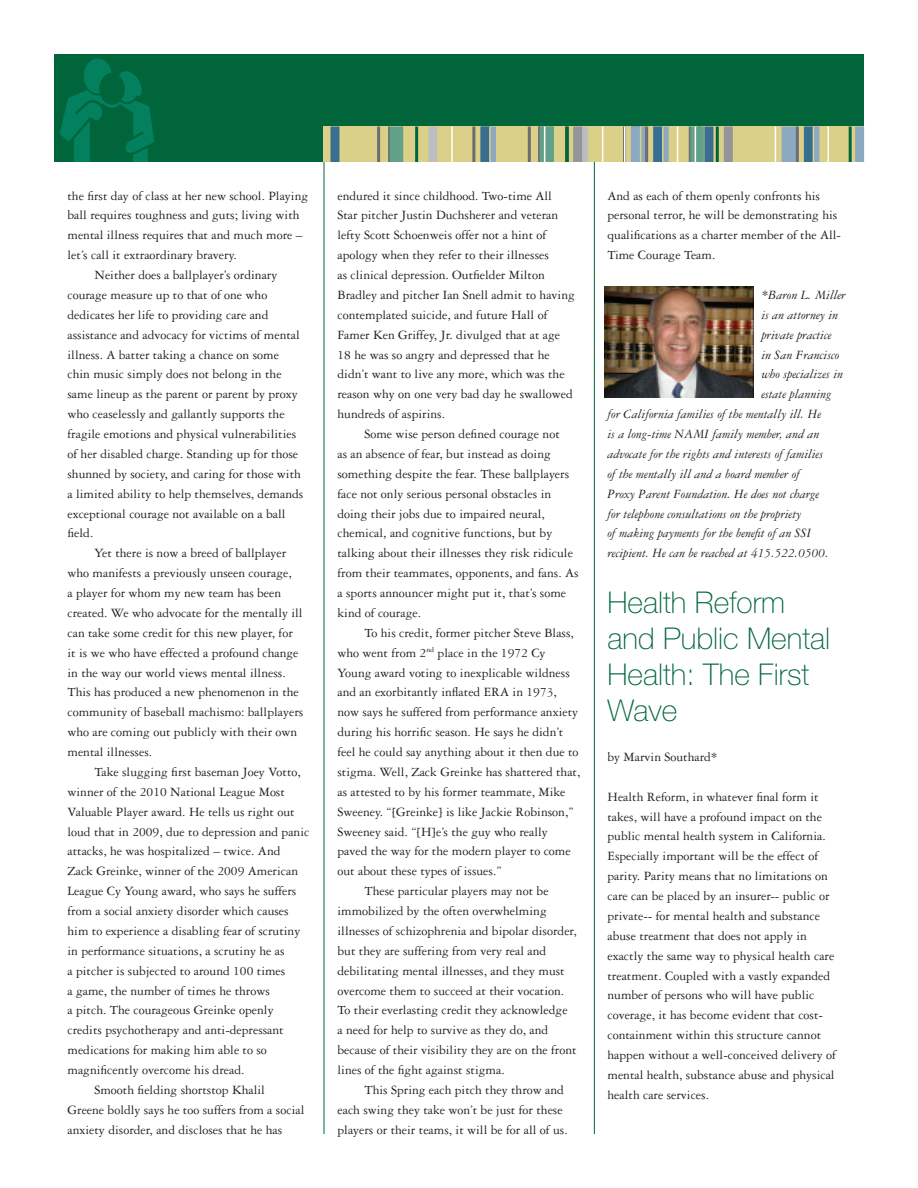
<style>
.page{position:relative;width:918px;height:1188px;background:#fff}
.page>*{position:absolute;margin:0;border:0;box-sizing:border-box;transform-origin:0 0}
.t1{font:100 30px/36px "Helvetica Neue";color:#00653a}
.t2{font:13.5px/19.8px "Garamond Three";color:#231f20}
.Address{font:italic 13.5px "Garamond Three";color:#231f20}
</style>
<div class="page">
<div style="left:54px;top:54px;width:810px;height:108px;background:#00653a"></div>
<img style="left:605px;top:286px;width:149px;height:111px">
<hr style="left:324px;top:162px;width:1px;height:972px;background:#00653a">
<hr style="left:594px;top:162px;width:1px;height:972px;background:#00653a">
<svg style="left:60px;top:58px;width:94px;height:104px"></svg>
<div style="left:324px;top:127px;width:540px;height:35px;background:#dbd087"></div>
<hr style="left:677px;top:127px;width:1px;height:35px;background:#fff">
<hr style="left:828px;top:127px;width:1px;height:35px;background:#fff">
<hr style="left:849px;top:127px;width:3px;height:35px;background:#00653a">
<hr style="left:415px;top:127px;width:3px;height:35px;background:#00653a">
<hr style="left:566px;top:127px;width:3px;height:35px;background:#00653a">
<div style="left:330px;top:127px;width:9px;height:35px;background:#386e8f"></div>
<div style="left:704px;top:127px;width:9px;height:35px;background:#386e8f"></div>
<div style="left:855px;top:127px;width:9px;height:35px;background:#8da9c1"></div>
<div style="left:428px;top:127px;width:9px;height:35px;background:#bcbdc0"></div>
<div style="left:579px;top:127px;width:9px;height:35px;background:#bcbdc0"></div>
<div style="left:388px;top:127px;width:15px;height:35px;background:#62a188"></div>
<div style="left:539px;top:127px;width:15px;height:35px;background:#6aa487"></div>
<div style="left:481px;top:127px;width:15px;height:35px;background:#8da9c1"></div>
<hr style="left:388px;top:127px;width:2px;height:35px;background:#6c6d70">
<hr style="left:451px;top:127px;width:2px;height:35px;background:#fff">
<hr style="left:602px;top:127px;width:1px;height:35px;background:#fff">
<hr style="left:472px;top:127px;width:3px;height:35px;background:#6c6d70">
<hr style="left:623px;top:127px;width:3px;height:35px;background:#6c6d70">
<hr style="left:377px;top:127px;width:3px;height:35px;background:#6c6d70">
<hr style="left:528px;top:127px;width:3px;height:35px;background:#6c6d70">
<hr style="left:565px;top:127px;width:3px;height:35px;background:#00653a">
<hr style="left:716px;top:127px;width:3px;height:35px;background:#00653a">
<div style="left:480px;top:127px;width:9px;height:35px;background:#386e8f"></div>
<div style="left:573px;top:127px;width:9px;height:35px;background:#939598"></div>
<div style="left:724px;top:127px;width:9px;height:35px;background:#939598"></div>
<div style="left:538px;top:127px;width:15px;height:35px;background:#62a188"></div>
<svg style="left:690px;top:127px;width:14px;height:35px"></svg>
<div style="left:631px;top:127px;width:15px;height:35px;background:#8da9c1"></div>
<div style="left:782px;top:127px;width:15px;height:35px;background:#8da9c1"></div>
<hr style="left:538px;top:127px;width:2px;height:35px;background:#6c6d70">
<hr style="left:689px;top:127px;width:1px;height:35px;background:#6c6d70">
<hr style="left:544px;top:127px;width:1px;height:35px;background:#fff">
<hr style="left:695px;top:127px;width:1px;height:35px;background:#fff">
<hr style="left:489px;top:127px;width:2px;height:35px;background:#dbd087">
<hr style="left:640px;top:127px;width:1px;height:35px;background:#dbd087">
<div style="left:654px;top:127px;width:15px;height:35px;background:#8da9c1"></div>
<svg style="left:814px;top:127px;width:5px;height:35px"></svg>
<hr style="left:624px;top:127px;width:1px;height:35px;background:#fff">
<hr style="left:775px;top:127px;width:1px;height:35px;background:#fff">
<hr style="left:645px;top:127px;width:3px;height:35px;background:#6c6d70">
<hr style="left:796px;top:127px;width:3px;height:35px;background:#6c6d70">
<div style="left:653px;top:127px;width:9px;height:35px;background:#386e8f"></div>
<div style="left:804px;top:127px;width:9px;height:35px;background:#386e8f"></div>
<hr style="left:662px;top:127px;width:2px;height:35px;background:#dbd087">
<p class="t2" style="left:68px;top:185px;width:242px">the first day of class at her new school. Playing ball requires toughness and guts; living with mental illness requires that and much more – let’s call it extraordinary bravery.</p>
<p class="t2" style="left:68px;top:265px;width:237px;text-indent:27px">Neither does a ballplayer’s ordinary courage measure up to that of one who dedicates her life to providing care and assistance and advocacy for victims of mental illness. A batter taking a chance on some chin music simply does not belong in the same lineup as the parent or parent by proxy who ceaselessly and gallantly supports the fragile emotions and physical vulnerabilities of her disabled charge. Standing up for those shunned by society, and caring for those with a limited ability to help themselves, demands exceptional courage not available on a ball field.</p>
<p class="t2" style="left:68px;top:543px;width:237px;text-indent:27px">Yet there is now a breed of ballplayer who manifests a previously unseen courage,<br>a player for whom my new team has been created. We who advocate for the mentally ill can take some credit for this new player, for it is we who have effected a profound change in the way our world views mental illness.<br>This has produced a new phenomenon in the community of baseball machismo: ballplayers who are coming out publicly with their own mental illnesses.</p>
<p class="t2" style="left:68px;top:762px;width:243px;text-indent:27px">Take slugging first baseman Joey Votto, winner of the 2010 National League Most Valuable Player award. He tells us right out loud that in 2009, due to depression and panic attacks, he was hospitalized – twice. And Zack Greinke, winner of the 2009 American League Cy Young award, who says he suffers from a social anxiety disorder which causes him to experience a disabling fear of scrutiny in performance situations, a scrutiny he as<br>a pitcher is subjected to around 100 times<br>a game, the number of times he throws<br>a pitch. The courageous Greinke openly credits psychotherapy and anti-depressant medications for making him able to so magnificently overcome his dread.</p>
<p class="t2" style="left:68px;top:1080px;width:238px;text-indent:27px">Smooth fielding shortstop Khalil<br>Greene boldly says he too suffers from a social anxiety disorder, and discloses that he has</p>
<p class="t2" style="left:338px;top:185px;width:239px">endured it since childhood. Two-time All Star pitcher Justin Duchsherer and veteran lefty Scott Schoenweis offer not a hint of apology when they refer to their illnesses<br>as clinical depression. Outfielder Milton Bradley and pitcher Ian Snell admit to having contemplated suicide, and future Hall of Famer Ken Griffey, Jr. divulged that at age 18 he was so angry and depressed that he didn’t want to live any more, which was the reason why on one very bad day he swallowed hundreds of aspirins.</p>
<p class="t2" style="left:338px;top:424px;width:243px;text-indent:27px">Some wise person defined courage not<br>as an absence of fear, but instead as doing something despite the fear. These ballplayers face not only serious personal obstacles in doing their jobs due to impaired neural, chemical, and cognitive functions, but by talking about their illnesses they risk ridicule from their teammates, opponents, and fans. As a sports announcer might put it, that’s some kind of courage.</p>
<p class="t2" style="left:338px;top:623px;width:245px;text-indent:27px">To his credit, former pitcher Steve Blass, who went from 2<sup>nd</sup> place in the 1972 Cy Young award voting to inexplicable wildness and an exorbitantly inflated ERA in 1973, now says he suffered from performance anxiety during his horrific season. He says he didn’t feel he could say anything about it then due to stigma. Well, Zack Greinke has shattered that, as attested to by his former teammate, Mike Sweeney. “[Greinke] is like Jackie Robinson,” Sweeney said. “[H]e’s the guy who really paved the way for the modern player to come out about these types of issues.”</p>
<p class="t2" style="left:338px;top:881px;width:241px;text-indent:27px">These particular players may not be immobilized by the often overwhelming illnesses of schizophrenia and bipolar disorder, but they are suffering from very real and debilitating mental illnesses, and they must overcome them to succeed at their vocation.<br>To their everlasting credit they acknowledge<br>a need for help to survive as they do, and because of their visibility they are on the front lines of the fight against stigma.</p>
<p class="t2" style="left:338px;top:1080px;width:232px;text-indent:27px">This Spring each pitch they throw and each swing they take won’t be just for these players or their teams, it will be for all of us.</p>
<p class="t2" style="left:608px;top:185px;width:235px">And as each of them openly confronts his personal terror, he will be demonstrating his qualifications as a charter member of the All-Time Courage Team.</p>
<p class="Address" style="left:761px;top:288px;width:86px">*Baron L. Miller</p>
<p class="Address" style="left:761px;top:308px;width:78px">is an attorney in</p>
<p class="Address" style="left:761px;top:327px;width:72px">private practice</p>
<p class="Address" style="left:761px;top:347px;width:79px">in San Francisco</p>
<p class="Address" style="left:761px;top:367px;width:83px">who specializes in</p>
<p class="Address" style="left:761px;top:387px;width:72px">estate planning</p>
<p class="Address" style="left:608px;top:407px;width:215px">for California families of the mentally ill. He</p>
<p class="Address" style="left:608px;top:427px;width:213px">is a long-time NAMI family member, and an</p>
<p class="Address" style="left:608px;top:447px;width:217px">advocate for the rights and interests of families</p>
<p class="Address" style="left:608px;top:467px;width:194px">of the mentally ill and a board member of</p>
<p class="Address" style="left:608px;top:486px;width:213px">Proxy Parent Foundation. He does not charge</p>
<p class="Address" style="left:608px;top:506px;width:195px">for telephone consultations on the propriety</p>
<p class="Address" style="left:608px;top:526px;width:205px">of making payments for the benefit of an SSI</p>
<p class="Address" style="left:608px;top:546px;width:223px">recipient. He can be reached at 415.522.0500.</p>
<p class="t1" style="left:608px;top:585px;width:224px">Health Reform and Public Mental<br>Health: The First<br>Wave</p>
<p class="t2" style="left:608px;top:747px;width:112px">by Marvin Southard*</p>
<p class="t2" style="left:608px;top:786px;width:230px">Health Reform, in whatever final form it takes, will have a profound impact on the public mental health system in California.<br>Especially important will be the effect of parity. Parity means that no limitations on care can be placed by an insurer-- public or private-- for mental health and substance abuse treatment that does not apply in exactly the same way to physical health care treatment. Coupled with a vastly expanded number of persons who will have public coverage, it has become evident that cost&shy;containment within this structure cannot happen without a well-conceived delivery of mental health, substance abuse and physical health care services.</p>
</div>
